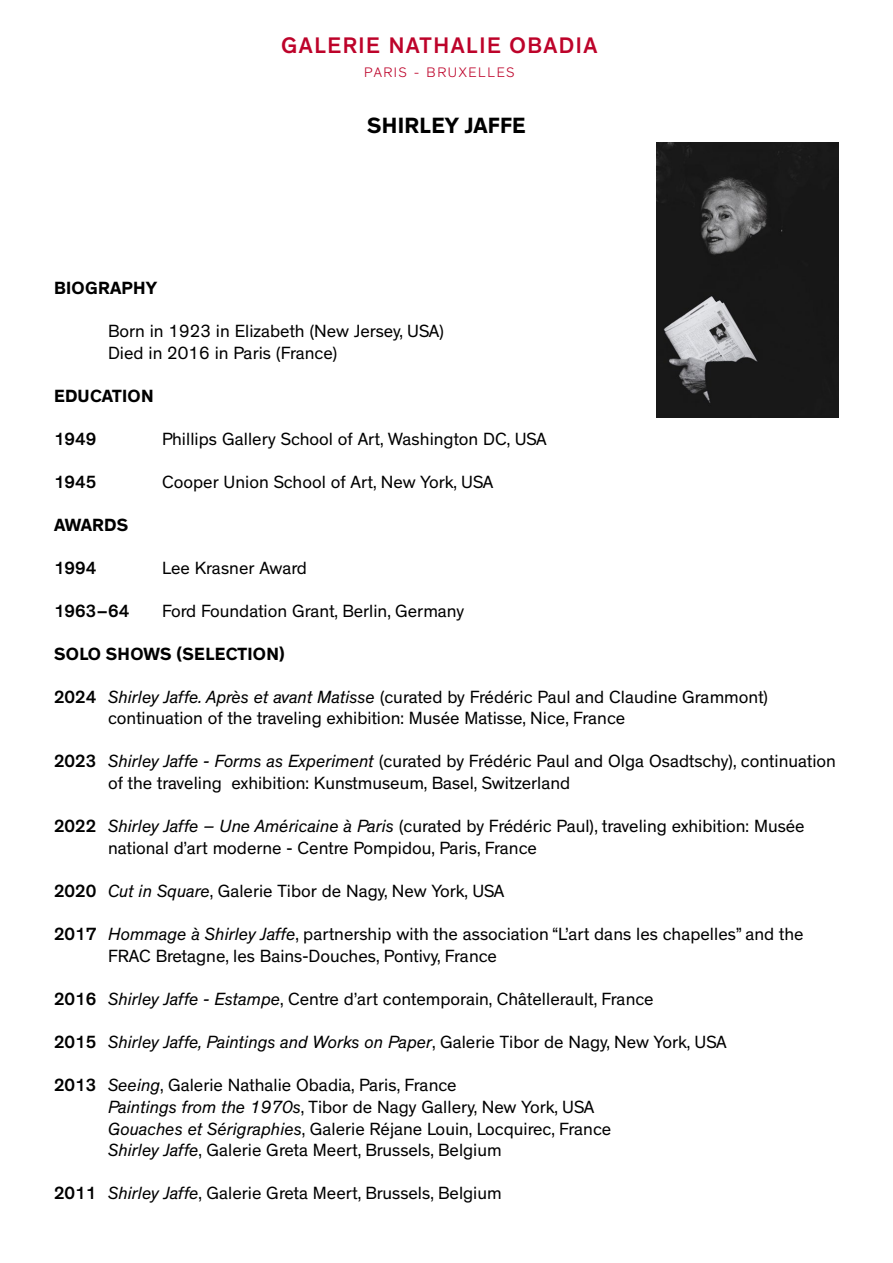
<style>
.page{position:relative;width:893px;height:1263px;background:#fff}
.page>*{position:absolute;margin:0;border:0;box-sizing:border-box;transform-origin:0 0}
.t1{font:500 22.95px "Theinhardt";letter-spacing:.07em;color:#bd032a}
.t2{font:700 22.5px "Theinhardt";letter-spacing:.015em;color:#000}
.t3{font:18px/21.6px "Theinhardt";color:#000}
.t4{font:italic 18px "Theinhardt";color:#000}
.t5{font:700 18px "Theinhardt";letter-spacing:.015em;color:#000}
.t6{font:500 18px "Theinhardt";color:#000}
.t7{font:300 13.95px "Theinhardt";letter-spacing:.12em;color:#bd032a}
.s1{font-weight:500}
.s2{font-style:italic}
.s3{font-weight:500;font-style:normal}
.s4{font-style:normal}
</style>
<div class="page">
<img style="left:656px;top:143px;width:183px;height:274px">
<p class="t1" style="left:282px;top:32px;width:317px">GALERIE NATHALIE OBADIA</p>
<p class="t7" style="left:364px;top:64px;width:152px">PARIS - BRUXELLES</p>
<p class="t2" style="left:367px;top:112px;width:160px">SHIRLEY JAFFE</p>
<p class="t5" style="left:54px;top:277px;width:105px">BIOGRAPHY</p>
<p class="t3" style="left:108px;top:321px;width:338px">Born in 1923 in Elizabeth (New Jersey, USA)<br>Died in 2016 in Paris (France)</p>
<p class="t5" style="left:54px;top:385px;width:101px">EDUCATION</p>
<p class="t6" style="left:54px;top:428px;width:44px">1949</p>
<p class="t3" style="left:162px;top:428px;width:386px">Phillips Gallery School of Art, Washington DC, USA</p>
<p class="t6" style="left:54px;top:471px;width:44px">1945</p>
<p class="t3" style="left:162px;top:471px;width:333px">Cooper Union School of Art, New York, USA</p>
<p class="t5" style="left:54px;top:513px;width:76px">AWARDS</p>
<p class="t6" style="left:54px;top:557px;width:44px">1994</p>
<p class="t3" style="left:162px;top:557px;width:146px">Lee Krasner Award</p>
<p class="t6" style="left:54px;top:600px;width:77px">1963–64</p>
<p class="t3" style="left:162px;top:600px;width:304px">Ford Foundation Grant, Berlin, Germany</p>
<p class="t5" style="left:54px;top:642px;width:233px">SOLO SHOWS (SELECTION)</p>
<p class="t3" style="left:108px;top:686px;width:662px;text-indent:-54px"><span class="s1">2024</span> <span class="s2">Shirley Jaffe. Après et avant Matisse</span> (curated by Frédéric Paul and Claudine Grammont) continuation of the traveling exhibition: Musée Matisse, Nice, France</p>
<p class="t3" style="left:108px;top:751px;width:729px;text-indent:-54px"><span class="s1">2023</span> <span class="s2">Shirley Jaffe - Forms as Experiment</span> (curated by Frédéric Paul and Olga Osadtschy), continuation of the traveling exhibition: Kunstmuseum, Basel, Switzerland</p>
<p class="t3" style="left:108px;top:816px;width:698px;text-indent:-54px"><span class="s1">2022</span> <span class="s2">Shirley Jaffe – Une Américaine à Paris</span> (curated by Frédéric Paul), traveling exhibition: Musée national d’art moderne - Centre Pompidou, Paris, France</p>
<p class="t3" style="left:54px;top:880px;width:452px"><span class="s1">2020</span> <span class="s2">Cut in Square</span>, Galerie Tibor de Nagy, New York, USA</p>
<p class="t3" style="left:108px;top:924px;width:697px;text-indent:-54px"><span class="s1">2017</span> <span class="s2">Hommage à Shirley Jaffe</span>, partnership with the association “L’art dans les chapelles” and the<br>FRAC Bretagne, les Bains-Douches, Pontivy, France</p>
<p class="t3" style="left:54px;top:988px;width:601px"><span class="s1">2016</span> <span class="s2">Shirley Jaffe - Estampe</span>, Centre d’art contemporain, Châtellerault, France</p>
<p class="t4" style="left:54px;top:1032px;width:674px"><span class="s3">2015</span> Shirley Jaffe, Paintings and Works on Paper<span class="s4">, Galerie Tibor de Nagy, New York, USA</span></p>
<p class="t3" style="left:108px;top:1075px;width:505px;text-indent:-54px"><span class="s1">2013</span> <span class="s2">Seeing</span>, Galerie Nathalie Obadia, Paris, France<br><span class="s2">Paintings from the 1970s</span>, Tibor de Nagy Gallery, New York, USA <span class="s2">Gouaches et Sérigraphies</span>, Galerie Réjane Louin, Locquirec, France <span class="s2">Shirley Jaffe</span>, Galerie Greta Meert, Brussels, Belgium</p>
<p class="t3" style="left:54px;top:1183px;width:449px"><span class="s1">2011</span> <span class="s2">Shirley Jaffe</span>, Galerie Greta Meert, Brussels, Belgium</p>
</div>
